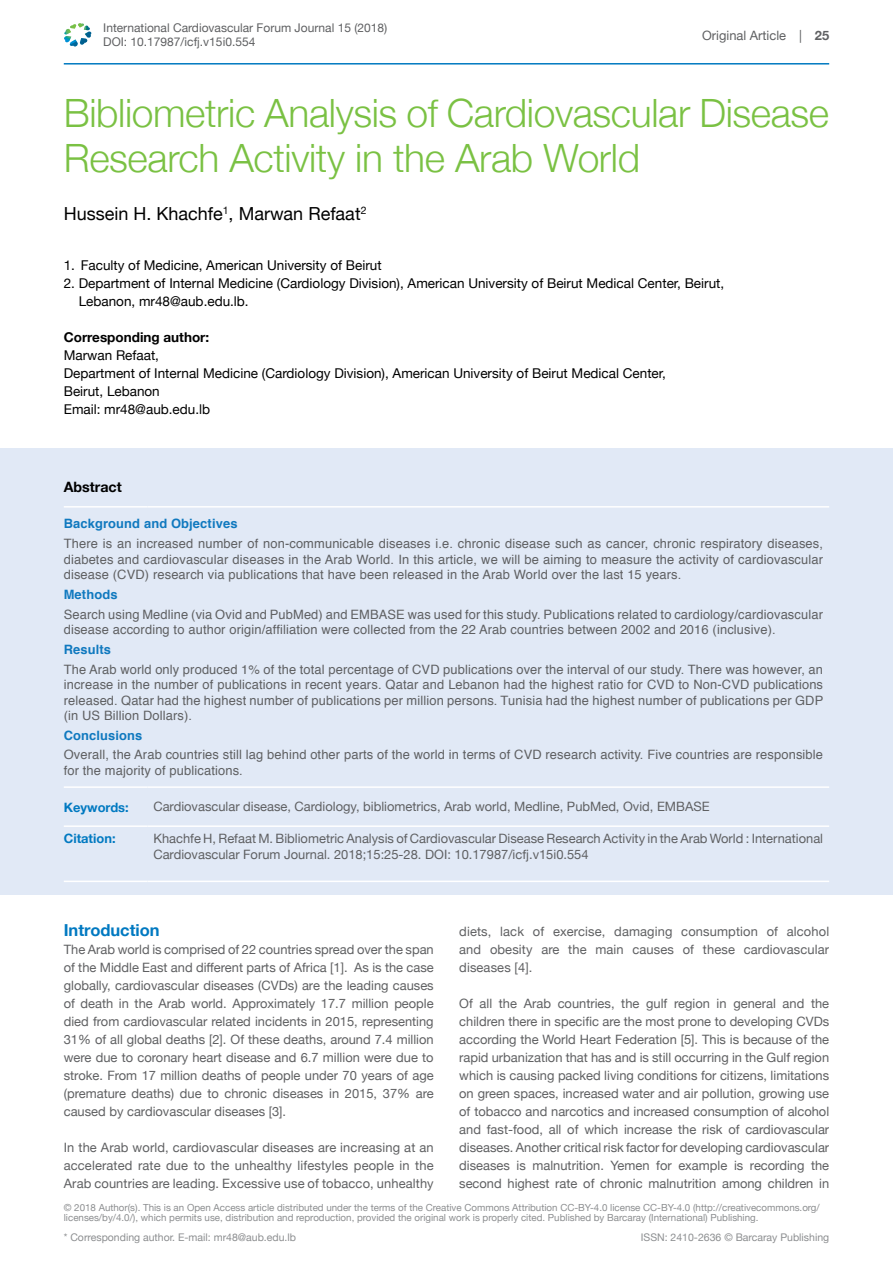
<style>
.page{position:relative;width:893px;height:1263px;background:#fff}
.page>*{position:absolute;margin:0;border:0;box-sizing:border-box;transform-origin:0 0}
.t1{font:300 39px/45px "Helvetica Neue";letter-spacing:-.01em;color:#7ac143}
.t2{font:18px "Helvetica Neue";color:#000}
.t3{font:700 16.5px "Helvetica Neue";color:#0079c1}
.t4{font:700 14.25px "Helvetica Neue";color:#000}
.t5{font:13.5px/18px "Helvetica Neue";color:#000}
.t6{font:700 13.5px "Helvetica Neue";color:#000}
.t7{font:12.9px/18px "Helvetica Neue";color:#5f6062;text-align:justify}
.t8{font:12.9px/15.5px "Helvetica";letter-spacing:.01em;color:#5f6062;text-align:justify}
.t9{font:700 12.9px "Helvetica";letter-spacing:.01em;color:#1079bf}
.t10{font:700 12.9px "Helvetica Neue";color:#0079c1}
.t11{font:12px/14.4px "Helvetica Neue";color:#5f6062}
.t12{font:10.5px "Helvetica Neue";color:#8c8e90}
.t13{font:9.75px/10.5px "Helvetica Neue";color:#8c8e90}
.s1{font-weight:700}
</style>
<div class="page">
<hr style="left:64px;top:63px;width:765px;height:2px;background:#0079c1">
<svg style="left:64px;top:23px;width:28px;height:24px"></svg>
<div style="left:0;top:448px;width:893px;height:447px;background:#e1e9f6"></div>
<hr style="left:64px;top:506px;width:83px;height:2px;background:#fff">
<hr style="left:147px;top:506px;width:682px;height:2px;background:#fff">
<hr style="left:64px;top:786px;width:83px;height:2px;background:#fff">
<hr style="left:147px;top:786px;width:682px;height:2px;background:#fff">
<hr style="left:64px;top:825px;width:83px;height:2px;background:#fff">
<hr style="left:147px;top:825px;width:682px;height:2px;background:#fff">
<hr style="left:64px;top:881px;width:83px;height:1px;background:#fff">
<hr style="left:147px;top:881px;width:682px;height:1px;background:#fff">
<p class="t11" style="left:103px;top:21px;width:286px">International Cardiovascular Forum Journal 15 (2018)<br>DOI: 10.17987/icfj.v15i0.554</p>
<p class="t7" style="left:702px;top:27px;width:129px">Original Article | <span class="s1">25</span></p>
<h1 class="t1" style="left:64px;top:88px;width:767px">Bibliometric Analysis of Cardiovascular Disease<br>Research Activity in the Arab World</h1>
<h2 class="t2" style="left:64px;top:201px;width:304px">Hussein H. Khachfe<sup>1</sup>, Marwan Refaat<sup>2</sup></h2>
<p class="t5" style="left:64px;top:257px;width:319px">1. Faculty of Medicine, American University of Beirut</p>
<p class="t5" style="left:79px;top:275px;width:647px;text-indent:-15px">2. Department of Internal Medicine (Cardiology Division), American University of Beirut Medical Center, Beirut,<br>Lebanon, mr48@aub.edu.lb.</p>
<p class="t6" style="left:64px;top:327px;width:147px">Corresponding author:</p>
<p class="t5" style="left:64px;top:347px;width:604px">Marwan Refaat,<br>Department of Internal Medicine (Cardiology Division), American University of Beirut Medical Center, Beirut, Lebanon<br>Email: mr48@aub.edu.lb</p>
<p class="t4" style="left:64px;top:476px;width:60px">Abstract</p>
<p class="t9" style="left:64px;top:513px;width:175px">Background and Objectives</p>
<p class="t8" style="left:64px;top:536px;width:761px">There is an increased number of non-communicable diseases i.e. chronic disease such as cancer, chronic respiratory diseases, diabetes and cardiovascular diseases in the Arab World. In this article, we will be aiming to measure the activity of cardiovascular disease (CVD) research via publications that have been released in the Arab World over the last 15 years.</p>
<p class="t9" style="left:64px;top:584px;width:55px">Methods</p>
<p class="t8" style="left:64px;top:607px;width:761px">Search using Medline (via Ovid and PubMed) and EMBASE was used for this study. Publications related to cardiology/cardiovascular disease according to author origin/affiliation were collected from the 22 Arab countries between 2002 and 2016 (inclusive).</p>
<p class="t9" style="left:64px;top:639px;width:49px">Results</p>
<p class="t8" style="left:64px;top:662px;width:761px">The Arab world only produced 1% of the total percentage of CVD publications over the interval of our study. There was however, an increase in the number of publications in recent years. Qatar and Lebanon had the highest ratio for CVD to Non-CVD publications released. Qatar had the highest number of publications per million persons. Tunisia had the highest number of publications per GDP (in US Billion Dollars).</p>
<p class="t9" style="left:64px;top:725px;width:80px">Conclusions</p>
<p class="t8" style="left:64px;top:748px;width:761px">Overall, the Arab countries still lag behind other parts of the world in terms of CVD research activity. Five countries are responsible for the majority of publications.</p>
<p class="t10" style="left:64px;top:797px;width:66px">Keywords:</p>
<p class="t7" style="left:153px;top:798px;width:558px">Cardiovascular disease, Cardiology, bibliometrics, Arab world, Medline, PubMed, Ovid, EMBASE</p>
<p class="t10" style="left:64px;top:828px;width:53px">Citation:</p>
<p class="t7" style="left:153px;top:831px;width:671px;line-height:16.5px">Khachfe H, Refaat M. Bibliometric Analysis of Cardiovascular Disease Research Activity in the Arab World : International<br>Cardiovascular Forum Journal. 2018;15:25-28. DOI: 10.17987/icfj.v15i0.554</p>
<p class="t3" style="left:64px;top:917px;width:97px">Introduction</p>
<p class="t7" style="left:64px;top:941px;width:371px">The Arab world is comprised of 22 countries spread over the span of the Middle East and different parts of Africa [1]. As is the case globally, cardiovascular diseases (CVDs) are the leading causes of death in the Arab world. Approximately 17.7 million people died from cardiovascular related incidents in 2015, representing 31% of all global deaths [2]. Of these deaths, around 7.4 million were due to coronary heart disease and 6.7 million were due to stroke. From 17 million deaths of people under 70 years of age (premature deaths) due to chronic diseases in 2015, 37% are caused by cardiovascular diseases [3].</p>
<p class="t7" style="left:64px;top:1139px;width:371px">In the Arab world, cardiovascular diseases are increasing at an accelerated rate due to the unhealthy lifestyles people in the Arab countries are leading. Excessive use of tobacco, unhealthy</p>
<p class="t7" style="left:459px;top:923px;width:371px">diets, lack of exercise, damaging consumption of alcohol and obesity are the main causes of these cardiovascular diseases [4].</p>
<p class="t7" style="left:459px;top:995px;width:371px">Of all the Arab countries, the gulf region in general and the children there in specific are the most prone to developing CVDs according the World Heart Federation [5]. This is because of the rapid urbanization that has and is still occurring in the Gulf region which is causing packed living conditions for citizens, limitations on green spaces, increased water and air pollution, growing use of tobacco and narcotics and increased consumption of alcohol and fast-food, all of which increase the risk of cardiovascular diseases. Another critical risk factor for developing cardiovascular diseases is malnutrition. Yemen for example is recording the second highest rate of chronic malnutrition among children in</p>
<p class="t13" style="left:64px;top:1203px;width:757px">© 2018 Author(s). This is an Open Access article distributed under the terms of the Creative Commons Attribution CC-BY-4.0 license CC-BY-4.0 (http://creativecommons.org/ licenses/by/4.0/), which permits use, distribution and reproduction, provided the original work is properly cited. Published by Barcaray (International) Publishing.</p>
<p class="t12" style="left:64px;top:1230px;width:234px">* Corresponding author. E-mail: mr48@aub.edu.lb</p>
<p class="t12" style="left:641px;top:1230px;width:190px">ISSN: 2410-2636 © Barcaray Publishing</p>
</div>
